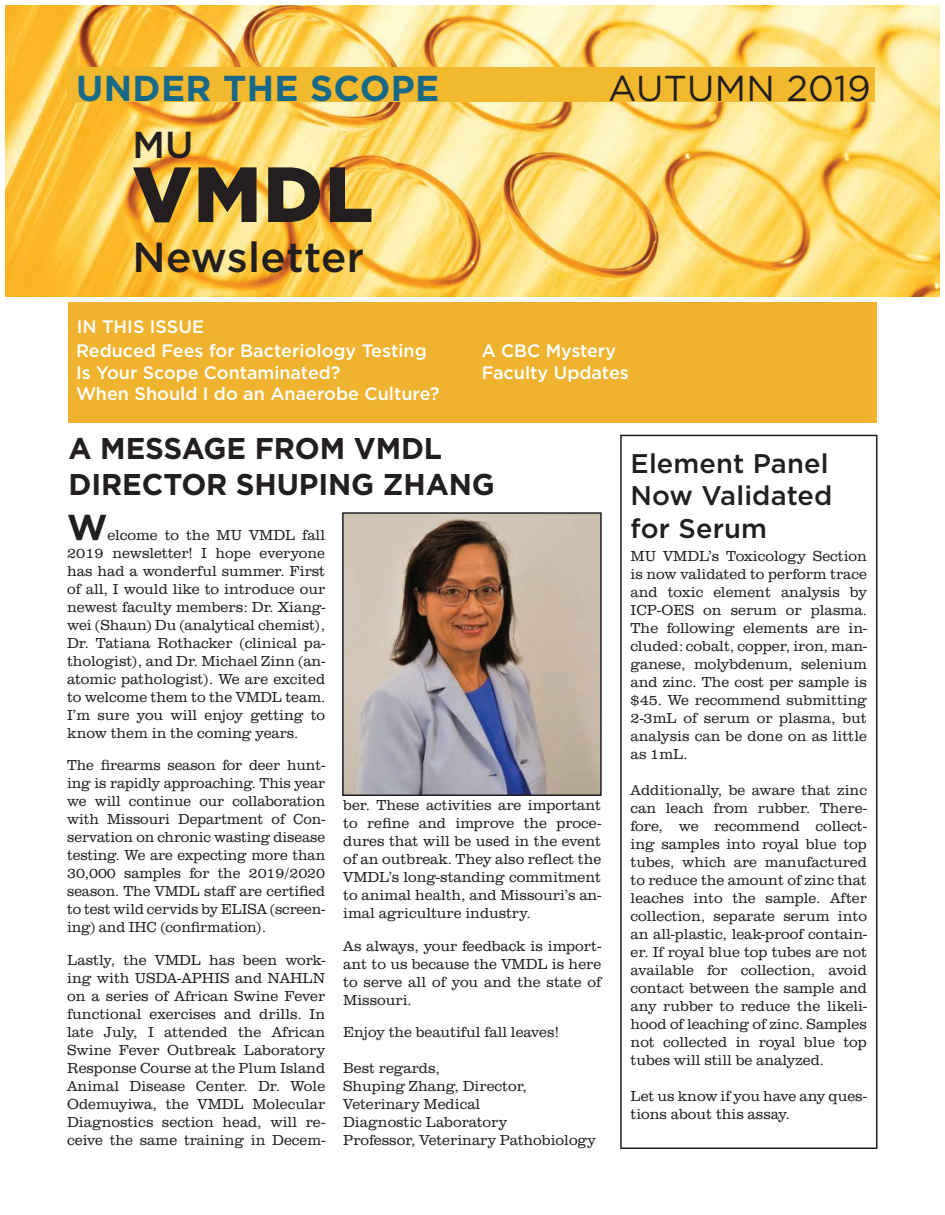
<style>
.page{position:relative;width:945px;height:1215px;background:#fff}
.page>*{position:absolute;margin:0;border:0;box-sizing:border-box;transform-origin:0 0}
.t1{font:900 78px "Gotham";color:#231f20}
.t2{font:500 42px "Gotham";letter-spacing:.01em;color:#231f20}
.t3{font:500 37.5px "Gotham";color:#231f20}
.t4{font:700 36px "Gotham";letter-spacing:.01em;color:#186887}
.t5{font:36px "Gotham";letter-spacing:.01em;color:#231f20}
.t6{font:700 36px "Gotham";color:#231f20}
.t7{font:700 30px/36px "Gotham";letter-spacing:-.005em;color:#231f20}
.t8{font:500 27px/32.4px "Gotham";letter-spacing:.005em;color:#231f20}
.t9{font:500 18px/21.6px "Gotham";color:#fff}
.t10{font:300 15px/18px "Clarendon URW";color:#231f20;text-align:justify}
</style>
<div class="page">
<div style="left:620px;top:435px;width:258px;height:714px;border:2px solid #231f20"></div>
<div style="left:69px;top:302px;width:808px;height:121px;background:#efb32f"></div>
<img style="left:6px;top:5px;width:934px;height:292px">
<div style="left:68px;top:68px;width:807px;height:34px;background:#f2b92f"></div>
<img style="left:345px;top:515px;width:254px;height:278px">
<div style="left:342px;top:512px;width:260px;height:284px;border:2px solid #231f20"></div>
<h3 class="t4" style="left:76px;top:64px;width:365px">UNDER THE SCOPE</h3>
<h3 class="t5" style="left:608px;top:65px;width:264px">AUTUMN 2019</h3>
<h3 class="t3" style="left:132px;top:121px;width:62px">MU</h3>
<h1 class="t1" style="left:132px;top:141px;width:242px">VMDL</h1>
<h2 class="t2" style="left:132px;top:230px;width:233px">Newsletter</h2>
<p class="t9" style="left:77px;top:315px;width:129px">IN THIS ISSUE</p>
<p class="t9" style="left:76px;top:340px;width:365px">Reduced Fees for Bacteriology Testing<br>Is Your Scope Contaminated?<br>When Should I do an Anaerobe Culture?</p>
<p class="t9" style="left:482px;top:340px;width:149px">A CBC Mystery<br>Faculty Updates</p>
<h3 class="t7" style="left:69px;top:430px;width:428px">A MESSAGE FROM VMDL<br>DIRECTOR SHUPING ZHANG</h3>
<h3 class="t6" style="left:67px;top:503px;width:42px">W</h3>
<p class="t10" style="left:67px;top:526px;width:260px;text-indent:40px">elcome to the MU VMDL fall 2019 newsletter! I hope everyone has had a wonderful summer. First of all, I would like to introduce our newest faculty members: Dr. Xiang&shy;wei (Shaun) Du (analytical chemist), Dr. Tatiana Rothacker (clinical pa&shy;thologist), and Dr. Michael Zinn (an&shy;atomic pathologist). We are excited to welcome them to the VMDL team.<br>I’m sure you will enjoy getting to know them in the coming years.</p>
<p class="t10" style="left:67px;top:757px;width:260px">The firearms season for deer hunt&shy;ing is rapidly approaching. This year we will continue our collaboration with Missouri Department of Con&shy;servation on chronic wasting disease testing. We are expecting more than 30,000 samples for the 2019/2020 season. The VMDL staff are certified to test wild cervids by ELISA (screen&shy;ing) and IHC (confirmation).</p>
<p class="t10" style="left:67px;top:951px;width:260px">Lastly, the VMDL has been work&shy;ing with USDA-APHIS and NAHLN on a series of African Swine Fever functional exercises and drills. In late July, I attended the African Swine Fever Outbreak Laboratory Response Course at the Plum Island Animal Disease Center. Dr. Wole Odemuyiwa, the VMDL Molecular Diagnostics section head, will re&shy;ceive the same training in Decem-</p>
<p class="t10" style="left:343px;top:797px;width:260px">ber. These activities are important to refine and improve the proce&shy;dures that will be used in the event of an outbreak. They also reflect the VMDL’s long-standing commitment to animal health, and Missouri’s an&shy;imal agriculture industry.</p>
<p class="t10" style="left:343px;top:937px;width:260px">As always, your feedback is import&shy;ant to us because the VMDL is here to serve all of you and the state of Missouri.</p>
<p class="t10" style="left:343px;top:1024px;width:217px">Enjoy the beautiful fall leaves!</p>
<p class="t10" style="left:343px;top:1059px;width:254px;text-align:left">Best regards,<br>Shuping Zhang, Director,<br>Veterinary Medical<br>Diagnostic Laboratory<br>Professor, Veterinary Pathobiology</p>
<h3 class="t8" style="left:631px;top:447px;width:203px">Element Panel<br>Now Validated for Serum</h3>
<p class="t10" style="left:631px;top:547px;width:238px">MU VMDL’s Toxicology Section is now validated to perform trace and toxic element analysis by ICP-OES on serum or plasma.<br>The following elements are in&shy;cluded: cobalt, copper, iron, man&shy;ganese, molybdenum, selenium and zinc. The cost per sample is $45. We recommend submitting 2-3mL of serum or plasma, but analysis can be done on as little as 1mL.</p>
<p class="t10" style="left:631px;top:781px;width:238px">Additionally, be aware that zinc can leach from rubber. There&shy;fore, we recommend collect&shy;ing samples into royal blue top tubes, which are manufactured to reduce the amount of zinc that leaches into the sample. After collection, separate serum into an all-plastic, leak-proof contain&shy;er. If royal blue top tubes are not available for collection, avoid contact between the sample and any rubber to reduce the likeli&shy;hood of leaching of zinc. Samples not collected in royal blue top tubes will still be analyzed.</p>
<p class="t10" style="left:631px;top:1087px;width:238px">Let us know if you have any ques&shy;tions about this assay.</p>
</div>
